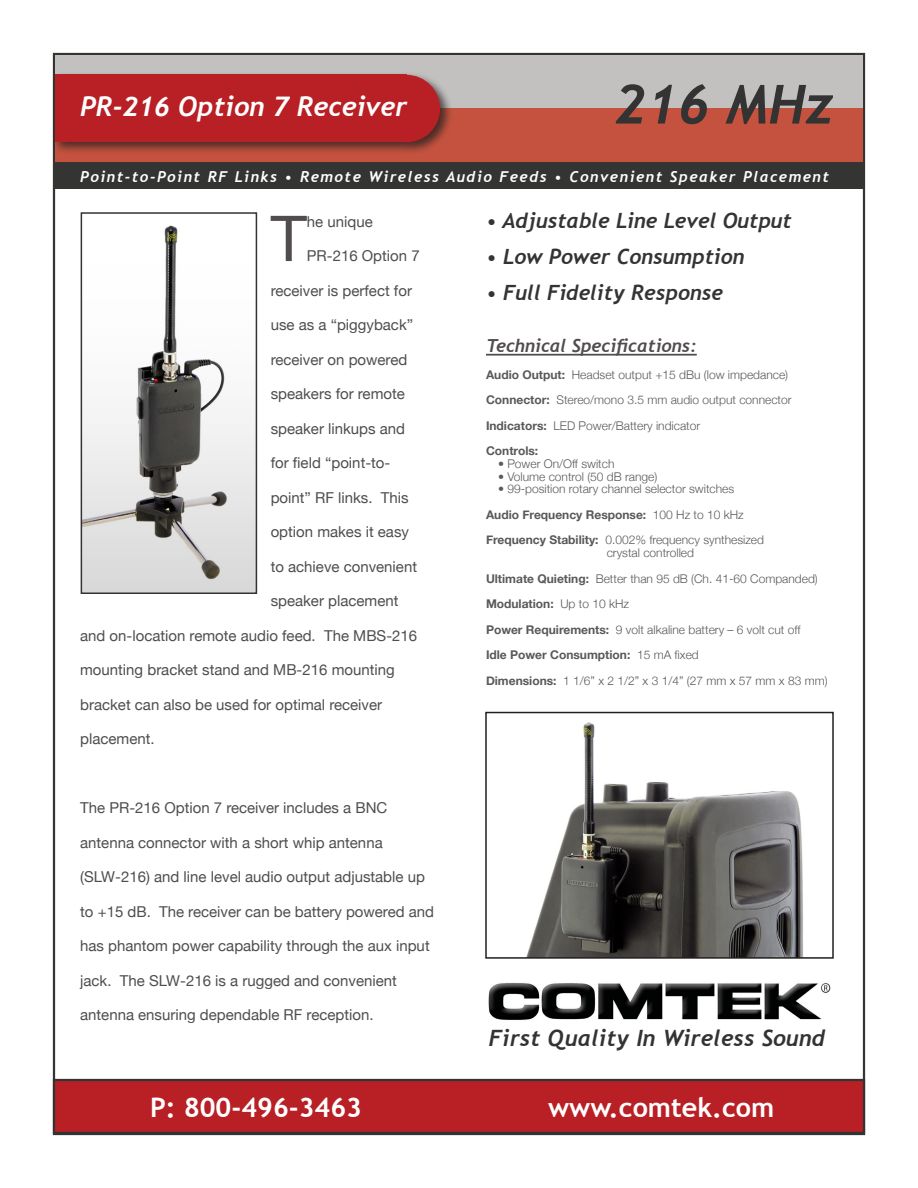
<style>
.page{position:relative;width:918px;height:1188px;background:#fff}
.page>*{position:absolute;margin:0;border:0;box-sizing:border-box;transform-origin:0 0}
.t1{font:63.3px "Helvetica Neue";color:#504d4c}
.t2{font:italic 700 54px "Trebuchet";color:#343333}
.t3{font:700 27px "Trebuchet MS";color:#fff}
.t4{font:italic 700 27px "Trebuchet";color:#fff}
.t5{font:italic 700 22.5px "Trebuchet";letter-spacing:.01em;color:#343333}
.t6{font:italic 700 21px "Trebuchet";color:#343433}
.t7{font:italic 700 18px "Trebuchet";color:#504d4c}
.t8{font:15px "Helvetica Neue";color:#504d4c}
.t9{font:italic 700 15px "Trebuchet";letter-spacing:.1em;color:#fff}
.t10{font:300 12px/25.5px "Helvetica Neue";color:#58595b}
.s1{font-weight:700}
</style>
<div class="page">
<div style="left:55px;top:55px;width:808px;height:53px;background:#c3c0c0"></div>
<div style="left:55px;top:109px;width:808px;height:53px;background:#c4523e"></div>
<div style="left:54px;top:162px;width:809px;height:27px;background:#343433"></div>
<div style="left:53px;top:1079px;width:812px;height:55px;background:#b92025;border:2px solid #343333"></div>
<div style="left:52px;top:71px;width:401px;height:84px;background:#231f20;opacity:.75"></div>
<div style="left:373px;top:75px;width:67px;height:67px;background:#b92025;border-radius:50%"></div>
<div style="left:55px;top:74px;width:351px;height:68px;background:#b92025"></div>
<img style="left:489px;top:982px;width:342px;height:38px">
<hr style="left:486px;top:354px;width:211px;height:2px;background:#504d4c">
<img style="left:526px;top:722px;width:277px;height:234px">
<div style="left:485px;top:712px;width:349px;height:247px;border:2px solid #231f20"></div>
<img style="left:84px;top:225px;width:170px;height:366px">
<div style="left:81px;top:212px;width:176px;height:382px;border:2px solid #343333"></div>
<h3 class="t4" style="left:80px;top:90px;width:329px">PR-216 Option 7 Receiver</h3>
<h2 class="t2" style="left:615px;top:71px;width:221px">216 MHz</h2>
<p class="t9" style="left:80px;top:167px;width:751px">Point-to-Point RF Links • Remote Wireless Audio Feeds • Convenient Speaker Placement</p>
<h1 class="t1" style="left:271px;top:201px;width:38px">T</h1>
<p class="t8" style="left:307px;top:212px;width:67px">he unique</p>
<p class="t8" style="left:307px;top:247px;width:114px">PR-216 Option 7</p>
<p class="t8" style="left:271px;top:281px;width:143px">receiver is perfect for</p>
<p class="t8" style="left:271px;top:316px;width:144px">use as a “piggyback”</p>
<p class="t8" style="left:271px;top:350px;width:138px">receiver on powered</p>
<p class="t8" style="left:271px;top:385px;width:136px">speakers for remote</p>
<p class="t8" style="left:271px;top:419px;width:136px">speaker linkups and</p>
<p class="t8" style="left:271px;top:454px;width:121px">for field “point-to-</p>
<p class="t8" style="left:271px;top:488px;width:140px">point” RF links. This</p>
<p class="t8" style="left:271px;top:523px;width:140px">option makes it easy</p>
<p class="t8" style="left:271px;top:557px;width:148px">to achieve convenient</p>
<p class="t8" style="left:271px;top:592px;width:129px">speaker placement</p>
<p class="t8" style="left:80px;top:626px;width:339px">and on-location remote audio feed. The MBS-216</p>
<p class="t8" style="left:80px;top:661px;width:316px">mounting bracket stand and MB-216 mounting</p>
<p class="t8" style="left:80px;top:695px;width:303px">bracket can also be used for optimal receiver</p>
<p class="t8" style="left:80px;top:730px;width:76px">placement.</p>
<p class="t8" style="left:80px;top:799px;width:309px">The PR-216 Option 7 receiver includes a BNC</p>
<p class="t8" style="left:80px;top:833px;width:304px">antenna connector with a short whip antenna</p>
<p class="t8" style="left:80px;top:868px;width:346px">(SLW-216) and line level audio output adjustable up</p>
<p class="t8" style="left:80px;top:902px;width:355px">to +15 dB. The receiver can be battery powered and</p>
<p class="t8" style="left:80px;top:937px;width:351px">has phantom power capability through the aux input</p>
<p class="t8" style="left:80px;top:971px;width:318px">jack. The SLW-216 is a rugged and convenient</p>
<p class="t8" style="left:80px;top:1006px;width:295px">antenna ensuring dependable RF reception.</p>
<h3 class="t6" style="left:486px;top:207px;width:307px">• Adjustable Line Level Output</h3>
<h3 class="t6" style="left:486px;top:243px;width:260px">• Low Power Consumption</h3>
<h3 class="t6" style="left:486px;top:279px;width:239px">• Full Fidelity Response</h3>
<p class="t7" style="left:486px;top:335px;width:212px">Technical Specifications:</p>
<p class="t10" style="left:486px;top:361px;width:307px"><span class="s1">Audio Output:</span> Headset output +15 dBu (low impedance)<br><span class="s1">Connector:</span> Stereo/mono 3.5 mm audio output connector <span class="s1">Indicators:</span> LED Power/Battery indicator<br><span class="s1">Controls:</span></p>
<p class="t10" style="left:498px;top:451px;width:118px">• Power On/Off switch</p>
<p class="t10" style="left:498px;top:463px;width:161px">• Volume control (50 dB range)</p>
<p class="t10" style="left:486px;top:476px;width:280px;text-indent:12px">• 99-position rotary channel selector switches<br><span class="s1">Audio Frequency Response:</span> 100 Hz to 10 kHz<br><span class="s1">Frequency Stability:</span> 0.002% frequency synthesized</p>
<p class="t10" style="left:486px;top:540px;width:343px;text-indent:121px">crystal controlled<br><span class="s1">Ultimate Quieting:</span> Better than 95 dB (Ch. 41-60 Companded)<br><span class="s1">Modulation:</span> Up to 10 kHz<br><span class="s1">Power Requirements:</span> 9 volt alkaline battery – 6 volt cut off<br><span class="s1">Idle Power Consumption:</span> 15 mA fixed<br><span class="s1">Dimensions:</span> 1 1/6” x 2 1/2” x 3 1/4” (27 mm x 57 mm x 83 mm)</p>
<h3 class="t5" style="left:489px;top:1024px;width:338px">First Quality In Wireless Sound</h3>
<h3 class="t3" style="left:150px;top:1091px;width:213px">P: 800-496-3463</h3>
<h3 class="t3" style="left:548px;top:1091px;width:228px">www.comtek.com</h3>
</div>
